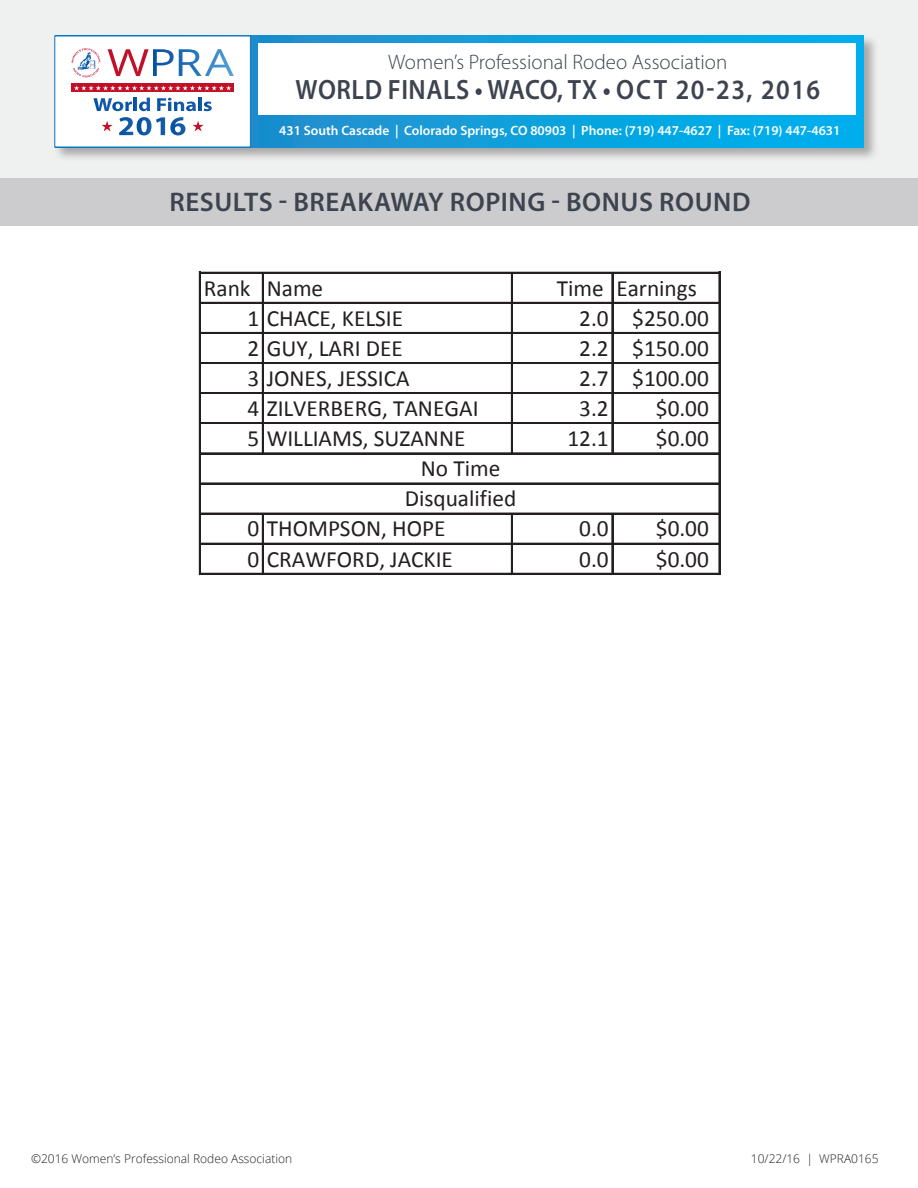
<style>
.page{position:relative;width:918px;height:1188px;background:#fff}
.page>*{position:absolute;margin:0;border:0;box-sizing:border-box;transform-origin:0 0}
.t1{font:600 28.05px "Myriad Pro";letter-spacing:.02em;color:#3e444f;scale:.91 1}
.t2{font:600 27px "Myriad Pro";letter-spacing:.02em;color:#3e444f}
.t3{font:23.25px/30.2px "Calibri";color:#231f20;text-align:center}
.t4{font:300 21px "Myriad Pro";color:#3e444f}
.t5{font:600 13.5px "Myriad Pro";color:#fff}
.t6{font:300 12px "Open Sans";color:#231f20}
</style>
<div class="page">
<div style="left:0;top:178px;width:918px;height:48px;background:#ccccce"></div>
<div style="left:0;top:0;width:918px;height:177px;background:#eff0f0"></div>
<div style="left:54px;top:34px;width:825px;height:129px;background:#231f20;opacity:.35"></div>
<svg style="left:251px;top:36px;width:613px;height:111px;background:#13a3de"></svg>
<div style="left:258px;top:43px;width:597px;height:71px;background:#fff"></div>
<div style="left:55px;top:36px;width:195px;height:111px;background:#fff"></div>
<svg style="left:71px;top:84px;width:163px;height:8px"></svg>
<svg style="left:93px;top:98px;width:57px;height:13px"></svg>
<svg style="left:157px;top:98px;width:55px;height:13px"></svg>
<svg style="left:119px;top:117px;width:67px;height:18px"></svg>
<svg style="left:102px;top:121px;width:11px;height:10px"></svg>
<svg style="left:193px;top:121px;width:11px;height:10px"></svg>
<svg style="left:108px;top:49px;width:126px;height:27px"></svg>
<svg style="left:71px;top:48px;width:30px;height:29px"></svg>
<svg style="left:74px;top:85px;width:157px;height:5px"></svg>
<hr style="left:262px;top:274px;width:2px;height:180px;background:#231f20">
<hr style="left:511px;top:274px;width:2px;height:180px;background:#231f20">
<hr style="left:612px;top:274px;width:1px;height:180px;background:#231f20">
<hr style="left:199px;top:271px;width:2px;height:304px;background:#231f20">
<hr style="left:719px;top:271px;width:1px;height:304px;background:#231f20">
<hr style="left:262px;top:515px;width:2px;height:60px;background:#231f20">
<hr style="left:511px;top:515px;width:2px;height:60px;background:#231f20">
<hr style="left:612px;top:515px;width:1px;height:60px;background:#231f20">
<hr style="left:201px;top:272px;width:519px;height:2px;background:#231f20">
<hr style="left:201px;top:302px;width:519px;height:2px;background:#231f20">
<hr style="left:201px;top:332px;width:519px;height:2px;background:#231f20">
<hr style="left:201px;top:362px;width:519px;height:2px;background:#231f20">
<hr style="left:201px;top:392px;width:519px;height:1px;background:#231f20">
<hr style="left:201px;top:393px;width:519px;height:1px;background:#231f20">
<hr style="left:201px;top:422px;width:519px;height:1px;background:#231f20">
<hr style="left:201px;top:423px;width:519px;height:1px;background:#231f20">
<hr style="left:201px;top:453px;width:519px;height:1px;background:#231f20">
<hr style="left:201px;top:483px;width:519px;height:1px;background:#231f20">
<hr style="left:201px;top:513px;width:519px;height:2px;background:#231f20">
<hr style="left:201px;top:543px;width:519px;height:2px;background:#231f20">
<hr style="left:201px;top:573px;width:519px;height:2px;background:#231f20">
<p class="t4" style="left:388px;top:50px;width:341px">Women’s Professional Rodeo Association</p>
<p class="t1" style="left:296px;top:72px;width:578px">WORLD FINALS • WACO, TX • OCT 20-23, 2016</p>
<p class="t5" style="left:279px;top:121px;width:563px">431 South Cascade | Colorado Springs, CO 80903 | Phone: (719) 447-4627 | Fax: (719) 447-4631</p>
<p class="t2" style="left:170px;top:185px;width:582px">RESULTS - BREAKAWAY ROPING - BONUS ROUND</p>
<p class="t3" style="left:204px;top:272px;width:121px">Rank Name</p>
<p class="t3" style="left:557px;top:272px;width:142px">Time Earnings</p>
<p class="t3" style="left:247px;top:302px;width:157px">1 CHACE, KELSIE</p>
<p class="t3" style="left:579px;top:302px;width:131px">2.0 $250.00</p>
<p class="t3" style="left:247px;top:332px;width:157px">2 GUY, LARI DEE</p>
<p class="t3" style="left:579px;top:332px;width:131px">2.2 $150.00</p>
<p class="t3" style="left:247px;top:363px;width:164px">3 JONES, JESSICA</p>
<p class="t3" style="left:579px;top:363px;width:131px">2.7 $100.00</p>
<p class="t3" style="left:247px;top:393px;width:233px">4 ZILVERBERG, TANEGAI</p>
<p class="t3" style="left:579px;top:393px;width:31px">3.2</p>
<p class="t3" style="left:656px;top:393px;width:55px">$0.00</p>
<p class="t3" style="left:247px;top:423px;width:220px">5 WILLIAMS, SUZANNE</p>
<p class="t3" style="left:567px;top:423px;width:43px">12.1</p>
<p class="t3" style="left:656px;top:423px;width:55px">$0.00</p>
<p class="t3" style="left:405px;top:453px;width:113px">No Time<br>Disqualified</p>
<p class="t3" style="left:247px;top:513px;width:199px">0 THOMPSON, HOPE</p>
<p class="t3" style="left:579px;top:513px;width:31px">0.0</p>
<p class="t3" style="left:656px;top:513px;width:55px">$0.00</p>
<p class="t3" style="left:247px;top:543px;width:207px">0 CRAWFORD, JACKIE</p>
<p class="t3" style="left:579px;top:543px;width:31px">0.0</p>
<p class="t3" style="left:656px;top:543px;width:55px">$0.00</p>
<p class="t6" style="left:31px;top:1150px;width:263px">©2016 Women’s Professional Rodeo Association</p>
<p class="t6" style="left:751px;top:1150px;width:129px">10/22/16 | WPRA0165</p>
</div>
